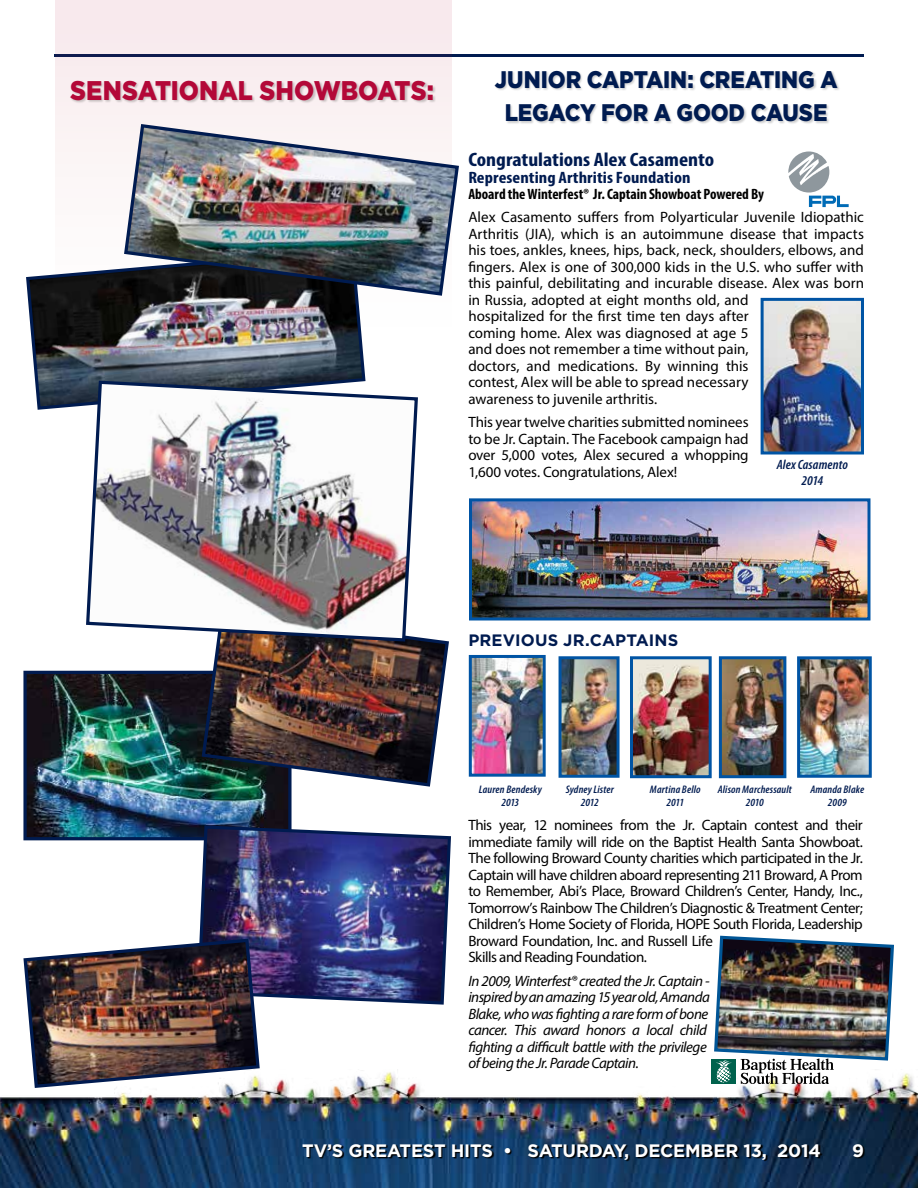
<style>
.page{position:relative;width:918px;height:1188px;background:#fff}
.page>*{position:absolute;margin:0;border:0;box-sizing:border-box;transform-origin:0 0}
.t1{font:900 27px "Gotham";letter-spacing:.005em;color:#b30838;scale:.9 1}
.t2{font:900 24px/33px "Gotham";letter-spacing:-.005em;color:#001b50;text-align:center;scale:.9 1}
.t3{font:700 condensed 19.5px "Myriad Pro";color:#001b50;scale:1.12 1}
.t4{font:700 18px "Gotham";letter-spacing:-.01em;color:#fff}
.t5{font:700 condensed 16.5px "Myriad Pro";letter-spacing:.005em;color:#001b50;scale:1.12 1}
.t6{font:700 16.5px "Gotham";letter-spacing:.01em;color:#001b50}
.t7{font:15px/16.5px "Myriad Pro";letter-spacing:-.01em;color:#000}
.t8{font:15px/16.5px "Myriad Pro";letter-spacing:-.03em;color:#000}
.t9{font:italic 15px/16.5px "Myriad Pro";letter-spacing:-.03em;color:#000}
.t10{font:700 condensed 15px "Myriad Pro";letter-spacing:-.005em;color:#000}
.t11{font:italic 600 condensed 13.5px/16.2px "Myriad Pro";letter-spacing:.01em;color:#001b50;text-align:center}
.t12{font:italic 600 condensed 10.95px "Myriad Pro";letter-spacing:.015em;color:#001b50}
</style>
<div class="page">
<img style="left:0;top:1072px;width:918px;height:116px">
<svg style="left:303px;top:1144px;width:561px;height:18px;background:#0d2947"></svg>
<hr style="left:54px;top:54px;width:810px;height:3px;background:#001b50">
<div style="left:55px;top:0;width:396px;height:611px;background:linear-gradient(to bottom,#f3e8ec,#fff)"></div>
<div style="left:495px;top:71px;width:346px;height:54px;background:#000;opacity:.2"></div>
<img style="left:473px;top:502px;width:393px;height:115px">
<div style="left:469px;top:498px;width:401px;height:123px;border:3px solid #0054a4"></div>
<svg style="left:788px;top:152px;width:61px;height:55px"></svg>
<img style="left:765px;top:302px;width:95px;height:148px">
<div style="left:761px;top:298px;width:103px;height:156px;border:3px solid #0054a4"></div>
<img style="left:801px;top:660px;width:67px;height:114px">
<div style="left:797px;top:656px;width:75px;height:122px;border:3px solid #0054a4"></div>
<img style="left:634px;top:660px;width:74px;height:114px">
<div style="left:630px;top:656px;width:82px;height:122px;border:3px solid #0054a4"></div>
<img style="left:723px;top:660px;width:59px;height:114px">
<div style="left:719px;top:656px;width:67px;height:122px;border:3px solid #0054a4"></div>
<img style="left:563px;top:660px;width:53px;height:114px">
<div style="left:559px;top:656px;width:61px;height:122px;border:3px solid #0054a4"></div>
<img style="left:473px;top:659px;width:69px;height:114px">
<div style="left:469px;top:655px;width:77px;height:122px;border:3px solid #0054a4"></div>
<div style="left:711px;top:1059px;width:25px;height:25px;background:#00624d"></div>
<img style="left:714px;top:935px;width:182px;height:149px">
<img style="left:27px;top:675px;width:261px;height:161px">
<div style="left:23px;top:671px;width:269px;height:169px;border:3px solid #001b50"></div>
<img style="left:26px;top:247px;width:341px;height:164px">
<img style="left:196px;top:824px;width:255px;height:181px">
<img style="left:122px;top:122px;width:337px;height:176px">
<img style="left:200px;top:610px;width:251px;height:178px">
<img style="left:22px;top:937px;width:239px;height:153px">
<div style="left:70px;top:80px;width:366px;height:24px;background:#000;opacity:.2"></div>
<img style="left:84px;top:379px;width:336px;height:264px">
<h1 class="t1" style="left:70px;top:72px;width:406px">SENSATIONAL SHOWBOATS:</h1>
<h2 class="t2" style="left:495px;top:63px;width:382px">JUNIOR CAPTAIN: CREATING A<br>LEGACY FOR A GOOD CAUSE</h2>
<h3 class="t3" style="left:468px;top:147px;width:221px">Congratulations Alex Casamento</h3>
<p class="t5" style="left:468px;top:167px;width:200px">Representing Arthritis Foundation</p>
<p class="t10" style="left:468px;top:185px;width:297px">Aboard the Winterfest® Jr. Captain Showboat Powered By</p>
<p class="t7" style="left:468px;top:209px;width:397px">Alex Casamento suffers from Polyarticular Juvenile Idiopathic Arthritis (JIA), which is an autoimmune disease that impacts his toes, ankles, knees, hips, back, neck, shoulders, elbows, and fingers. Alex is one of 300,000 kids in the U.S. who suffer with this painful, debilitating and incurable disease. Alex was born in Russia, adopted at eight months old, and<br>hospitalized for the first time ten days after<br>coming home. Alex was diagnosed at age 5<br>and does not remember a time without pain,<br>doctors, and medications. By winning this<br>contest, Alex will be able to spread necessary<br>awareness to juvenile arthritis.</p>
<p class="t7" style="left:468px;top:414px;width:282px;text-align:justify">This year twelve charities submitted nominees to be Jr. Captain. The Facebook campaign had over 5,000 votes, Alex secured a whopping 1,600 votes. Congratulations, Alex!</p>
<p class="t11" style="left:777px;top:456px;width:73px">Alex Casamento<br>2014</p>
<p class="t6" style="left:468px;top:629px;width:212px">PREVIOUS JR.CAPTAINS</p>
<p class="t12" style="left:479px;top:782px;width:65px">Lauren Bendesky</p>
<p class="t12" style="left:566px;top:782px;width:50px">Sydney Lister</p>
<p class="t12" style="left:650px;top:782px;width:52px">Martina Bello</p>
<p class="t12" style="left:718px;top:782px;width:76px">Alison Marchessault</p>
<p class="t12" style="left:810px;top:782px;width:55px">Amanda Blake</p>
<p class="t12" style="left:501px;top:795px;width:19px">2013</p>
<p class="t12" style="left:581px;top:795px;width:19px">2012</p>
<p class="t12" style="left:667px;top:795px;width:19px">2011</p>
<p class="t12" style="left:746px;top:795px;width:20px">2010</p>
<p class="t12" style="left:828px;top:795px;width:20px">2009</p>
<p class="t8" style="left:468px;top:817px;width:396px">This year, 12 nominees from the Jr. Captain contest and their immediate family will ride on the Baptist Health Santa Showboat.<br>The following Broward County charities which participated in the Jr.<br>Captain will have children aboard representing 211 Broward, A Prom to Remember, Abi’s Place, Broward Children’s Center, Handy, Inc., Tomorrow’s Rainbow The Children’s Diagnostic &amp; Treatment Center; Children’s Home Society of Florida, HOPE South Florida, Leadership Broward Foundation, Inc. and Russell Life<br>Skills and Reading Foundation.</p>
<p class="t9" style="left:468px;top:972px;width:243px">In 2009, Winterfest® created the Jr. Captain - inspired by an amazing 15 year old, Amanda Blake, who was fighting a rare form of bone cancer. This award honors a local child fighting a difficult battle with the privilege of being the Jr. Parade Captain.</p>
<p class="t4" style="left:302px;top:1139px;width:520px">TV’S GREATEST HITS • SATURDAY, DECEMBER 13, 2014</p>
<p class="t4" style="left:852px;top:1139px;width:13px">9</p>
</div>
